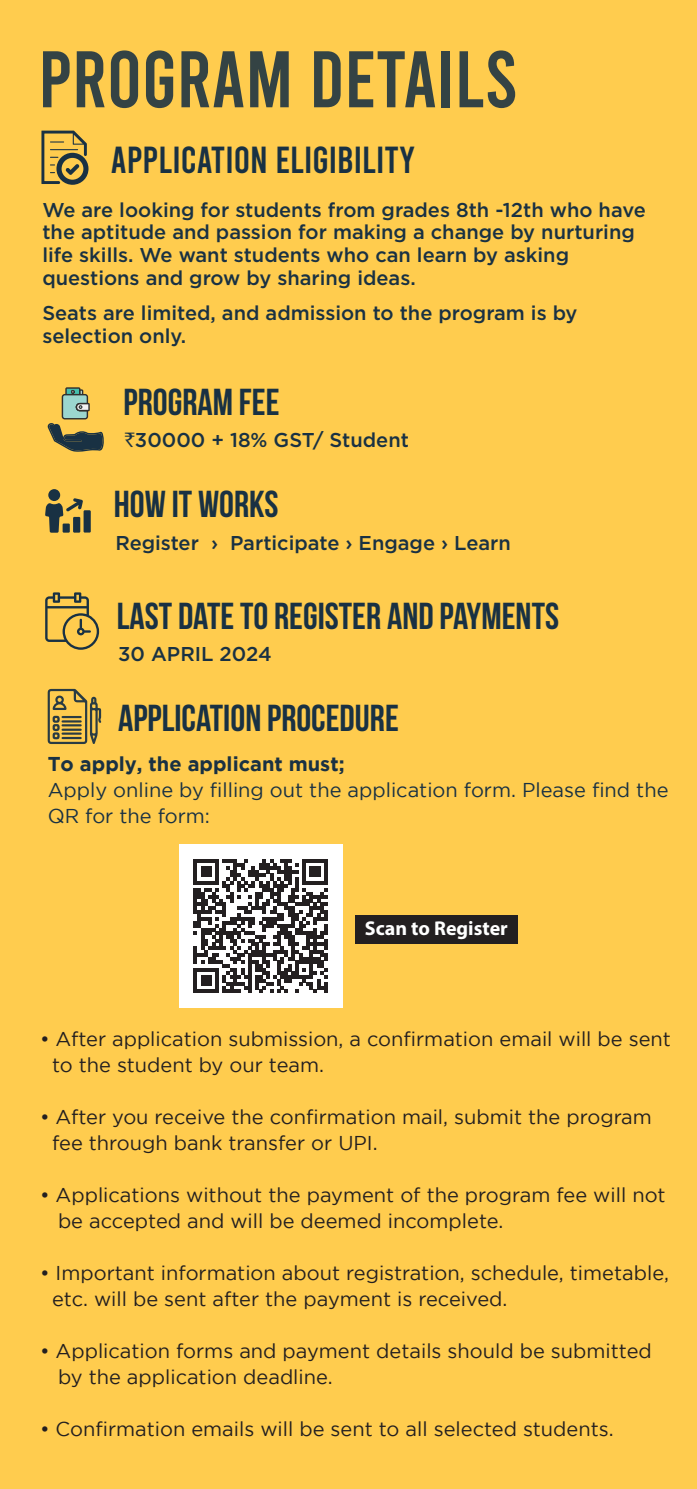
<style>
.page{position:relative;width:697px;height:1489px;background:#fff}
.page>*{position:absolute;margin:0;border:0;box-sizing:border-box;transform-origin:0 0}
.t1{font:80px "Bebas";color:#193143}
.t2{font:700 37.5px "Bebas Neue";color:#193143}
.t3{font:37.5px "Bebas";color:#193143}
.t4{font:20px/26px "Gotham";color:#231f20}
.t5{font:500 20px/22.8px "Gotham";color:#193143}
.t6{font:20px/26px "Gotham";color:#193143}
.t7{font:700 20px "Gotham";color:#193143}
.t8{font:700 20px "Myriad Pro";color:#fff}
.s1{font-family:"Rupee Foradian";font-weight:400}
</style>
<div class="page">
<div style="left:0;top:0;width:696px;height:1488px;background:#ffcc4e"></div>
<svg style="left:41px;top:131px;width:48px;height:54px"></svg>
<svg style="left:48px;top:689px;width:53px;height:55px"></svg>
<svg style="left:47px;top:387px;width:57px;height:64px"></svg>
<div style="left:48px;top:489px;width:12px;height:12px;background:#193143;border-radius:50%"></div>
<svg style="left:45px;top:498px;width:46px;height:34px"></svg>
<svg style="left:45px;top:592px;width:54px;height:57px"></svg>
<div style="left:179px;top:844px;width:163px;height:163px;background:#fff"></div>
<svg style="left:193px;top:859px;width:134px;height:134px"></svg>
<div style="left:355px;top:914px;width:162px;height:29px;background:#231f20"></div>
<h1 class="t1" style="left:38px;top:39px;width:480px">PROGRAM DETAILS</h1>
<h2 class="t3" style="left:111px;top:141px;width:305px">APPLICATION ELIGIBILITY</h2>
<p class="t5" style="left:42px;top:198px;width:604px">We are looking for students from grades 8th -12th who have the aptitude and passion for making a change by nurturing life skills. We want students who can learn by asking questions and grow by sharing ideas.</p>
<p class="t5" style="left:42px;top:301px;width:536px">Seats are limited, and admission to the program is by selection only.</p>
<h2 class="t2" style="left:123px;top:381px;width:157px">PROGRAM FEE</h2>
<p class="t5" style="left:125px;top:428px;width:285px"><span class="s1">`</span>30000 + 18% GST/ Student</p>
<h2 class="t2" style="left:114px;top:483px;width:166px">HOW IT WORKS</h2>
<p class="t5" style="left:115px;top:531px;width:397px">Register › Participate › Engage › Learn</p>
<h2 class="t2" style="left:117px;top:595px;width:443px">LAST DATE TO REGISTER AND PAYMENTS</h2>
<p class="t5" style="left:118px;top:642px;width:155px">30 APRIL 2024</p>
<h2 class="t2" style="left:118px;top:697px;width:282px">APPLICATION PROCEDURE</h2>
<p class="t7" style="left:48px;top:752px;width:298px">To apply, the applicant must;</p>
<p class="t6" style="left:48px;top:776px;width:622px">Apply online by filling out the application form. Please find the<br>QR for the form:</p>
<p class="t8" style="left:364px;top:915px;width:144px">Scan to Register</p>
<p class="t4" style="left:52px;top:1026px;width:620px;text-indent:-12px">• After application submission, a confirmation email will be sent to the student by our team.</p>
<p class="t4" style="left:52px;top:1103px;width:601px;text-indent:-12px">• After you receive the confirmation mail, submit the program fee through bank transfer or UPI.</p>
<p class="t4" style="left:58px;top:1181px;width:608px;text-indent:-18px">• Applications without the payment of the program fee will not be accepted and will be deemed incomplete.</p>
<p class="t4" style="left:52px;top:1259px;width:618px;text-indent:-12px">• Important information about registration, schedule, timetable, etc. will be sent after the payment is received.</p>
<p class="t4" style="left:58px;top:1337px;width:595px;text-indent:-18px">• Application forms and payment details should be submitted by the application deadline.</p>
<p class="t4" style="left:40px;top:1415px;width:574px">• Confirmation emails will be sent to all selected students.</p>
</div>
